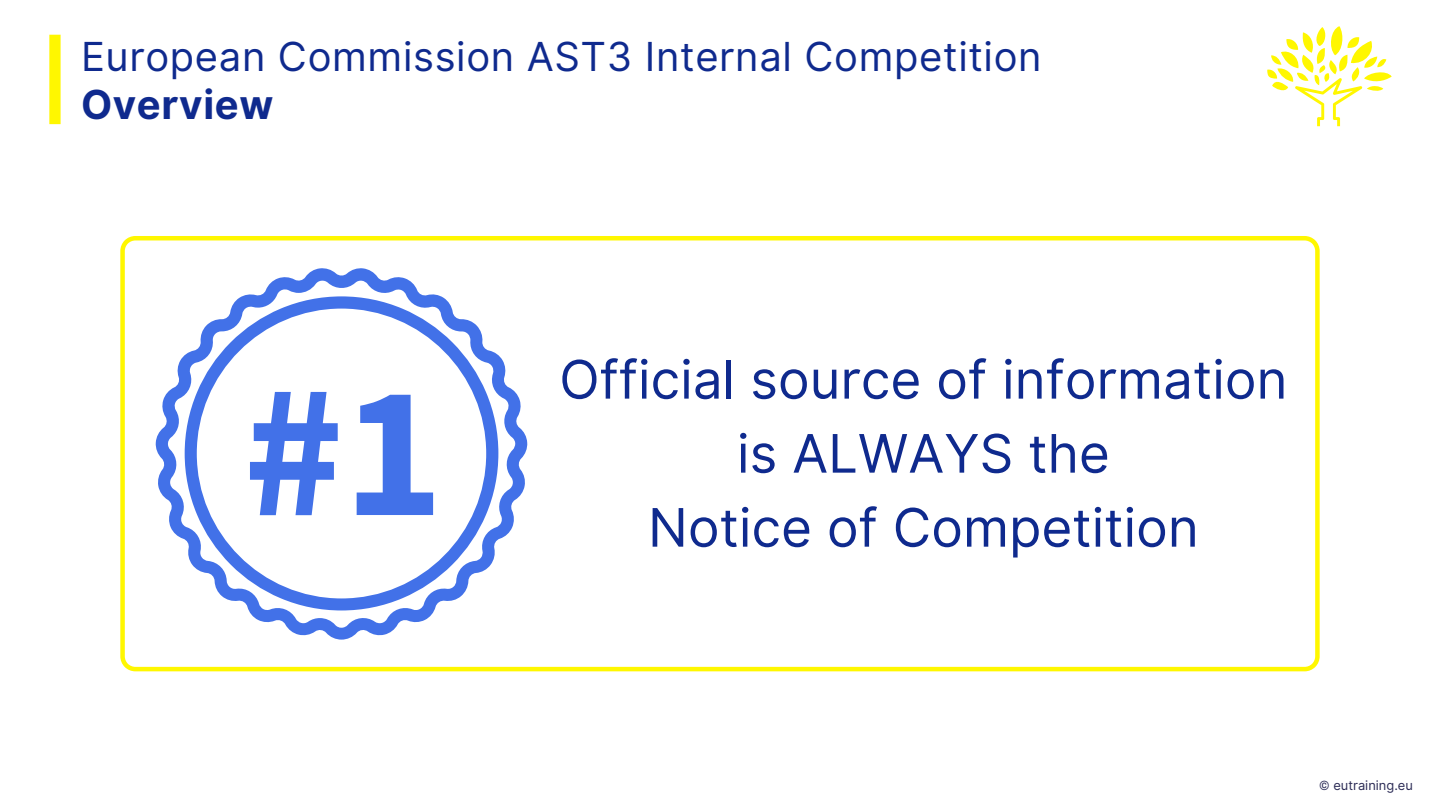
<style>
.page{position:relative;width:1440px;height:810px;background:#fff}
.page>*{position:absolute;margin:0;border:0;box-sizing:border-box;transform-origin:0 0}
.t1{font:53.1px/74px "Inter";color:#0f2a8e;text-align:center}
.t2{font:40px "Inter";letter-spacing:.015em;color:#0f2a8e}
.t3{font:700 40px "Inter";letter-spacing:.015em;color:#0f2a8e}
.t4{font:12.9px "Inter";color:#2b2b55}
</style>
<div class="page">
<svg style="left:120px;top:236px;width:1200px;height:435px"></svg>
<svg style="left:1267px;top:26px;width:125px;height:100px"></svg>
<div style="left:49px;top:35px;width:12px;height:89px;background:#fff700"></div>
<svg style="left:155px;top:268px;width:372px;height:372px"></svg>
<svg style="left:185px;top:296px;width:313px;height:314px"></svg>
<svg style="left:250px;top:392px;width:88px;height:123px"></svg>
<svg style="left:357px;top:395px;width:76px;height:120px"></svg>
<p class="t2" style="left:81px;top:32px;width:962px">European Commission AST3 Internal Competition</p>
<p class="t3" style="left:81px;top:80px;width:194px">Overview</p>
<p class="t1" style="left:559px;top:342px;width:730px">Official source of information is ALWAYS the<br>Notice of Competition</p>
<p class="t4" style="left:1319px;top:778px;width:95px">© eutraining.eu</p>
</div>
